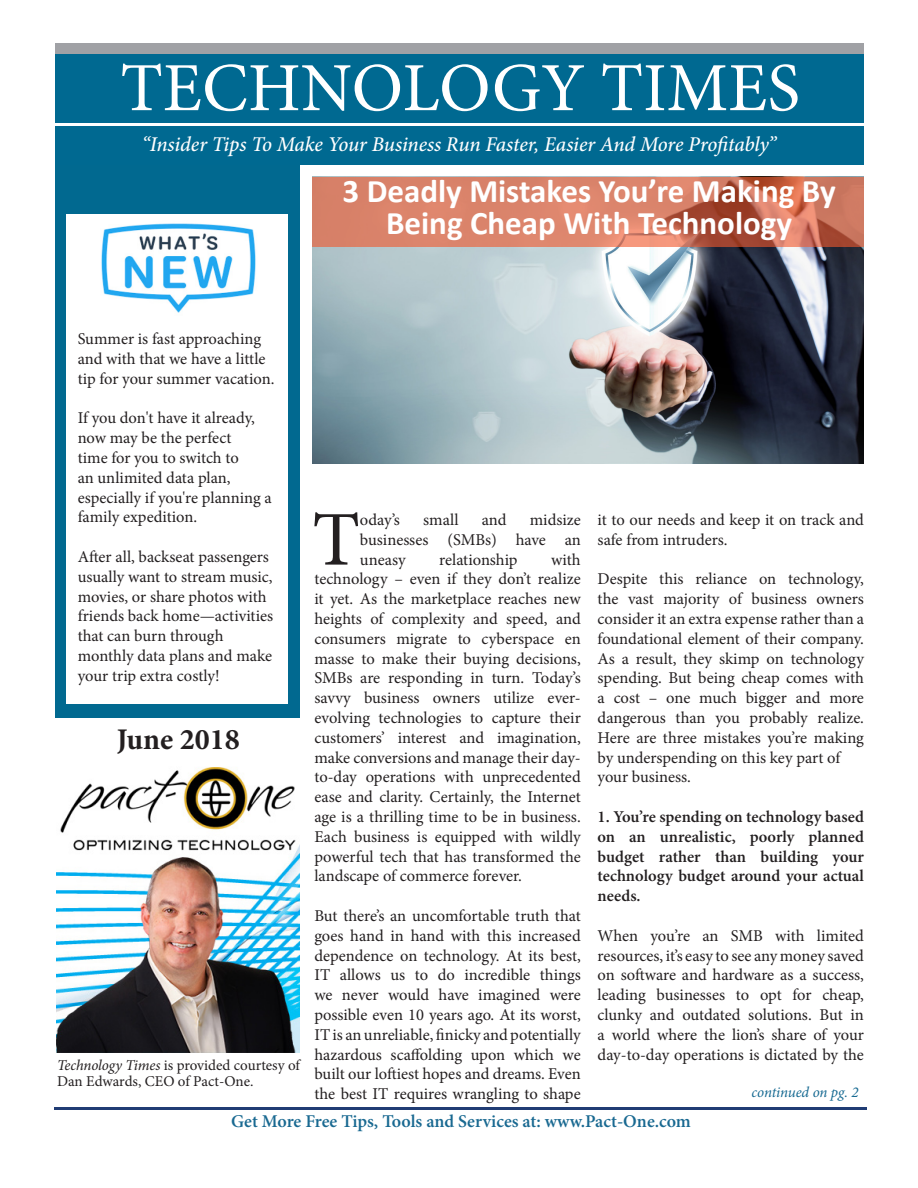
<style>
.page{position:relative;width:918px;height:1188px;background:#fff}
.page>*{position:absolute;margin:0;border:0;box-sizing:border-box;transform-origin:0 0}
.t1{font:77.4px "Minion Pro";color:#231f20}
.t2{font:69px "Minion Pro";color:#fff}
.t3{font:700 33px/31.5px "Calibri";color:#fff;text-align:center}
.t4{font:700 30px "Minion Pro";color:#231f20}
.t5{font:italic 500 21px "Minion Pro";letter-spacing:-.01em;color:#fff}
.t6{font:600 18px "Minion Pro";color:#196991}
.t7{font:16.5px/19.8px "Minion Pro";letter-spacing:-.005em;color:#231f20;text-align:justify}
.t8{font:600 16.5px/19.8px "Minion Pro";color:#231f20;text-align:justify}
.t9{font:15px/16.5px "Minion Pro";color:#231f20}
.t10{font:italic 15px "Minion Pro";letter-spacing:-.01em;color:#176a92}
.s1{font-style:italic}
</style>
<div class="page">
<img style="left:312px;top:177px;width:552px;height:287px">
<svg style="left:313px;top:177px;width:551px;height:70px;background:#d27a61"></svg>
<hr style="left:54px;top:1107px;width:812px;height:2px;background:#203c74">
<div style="left:55px;top:155px;width:245px;height:562px;background:#016990"></div>
<div style="left:66px;top:214px;width:222px;height:490px;background:#fff"></div>
<img style="left:57px;top:767px;width:243px;height:286px">
<div style="left:55px;top:54px;width:809px;height:111px;background:#006991"></div>
<div style="left:55px;top:43px;width:809px;height:11px;background:#a0a1a5"></div>
<hr style="left:55px;top:124px;width:809px;height:2px;background:#fff">
<img style="left:101px;top:223px;width:155px;height:90px">
<p class="t2" style="left:120px;top:42px;width:681px">TECHNOLOGY TIMES</p>
<p class="t5" style="left:142px;top:130px;width:636px">“Insider Tips To Make Your Business Run Faster, Easier And More Profitably”</p>
<p class="t3" style="left:343px;top:175px;width:495px">3 Deadly Mistakes You’re Making By<br>Being Cheap With Technology</p>
<p class="t7" style="left:78px;top:329px;width:198px;text-align:left">Summer is fast approaching and with that we have a little tip for your summer vacation.</p>
<p class="t7" style="left:78px;top:408px;width:196px;text-align:left">If you don't have it already, now may be the perfect<br>time for you to switch to<br>an unlimited data plan, especially if you're planning a family expedition.</p>
<p class="t7" style="left:78px;top:547px;width:197px;text-align:left">After all, backseat passengers usually want to stream music, movies, or share photos with friends back home—activities that can burn through monthly data plans and make your trip extra costly!</p>
<p class="t1" style="left:312px;top:488px;width:49px">T</p>
<p class="t7" style="left:360px;top:510px;width:42px">oday’s</p>
<p class="t7" style="left:423px;top:510px;width:37px">small</p>
<p class="t7" style="left:482px;top:510px;width:26px">and</p>
<p class="t7" style="left:360px;top:510px;width:222px;text-indent:170px">midsize businesses (SMBs) have an uneasy</p>
<p class="t7" style="left:598px;top:510px;width:268px">it to our needs and keep it on track and safe from intruders.</p>
<p class="t7" style="left:598px;top:569px;width:268px">Despite this reliance on technology, the vast majority of business owners consider it an extra expense rather than a foundational element of their company.<br>As a result, they skimp on technology spending. But being cheap comes with a cost – one much bigger and more dangerous than you probably realize.<br>Here are three mistakes you’re making by underspending on this key part of</p>
<p class="t7" style="left:598px;top:767px;width:95px">your business.</p>
<p class="t8" style="left:598px;top:807px;width:268px">1. You’re spending on technology based on an unrealistic, poorly planned budget rather than building your technology budget around your actual needs.</p>
<p class="t7" style="left:598px;top:926px;width:268px">When you’re an SMB with limited resources, it’s easy to see any money saved on software and hardware as a success, leading businesses to opt for cheap, clunky and outdated solutions. But in a world where the lion’s share of your day-to-day operations is dictated by the</p>
<p class="t7" style="left:314px;top:550px;width:268px;text-indent:237px">with technology – even if they don’t realize it yet. As the marketplace reaches new heights of complexity and speed, and consumers migrate to cyberspace en masse to make their buying decisions, SMBs are responding in turn. Today’s savvy business owners utilize ever&shy;evolving technologies to capture their customers’ interest and imagination, make conversions and manage their day&shy;to-day operations with unprecedented ease and clarity. Certainly, the Internet age is a thrilling time to be in business.<br>Each business is equipped with wildly powerful tech that has transformed the landscape of commerce forever.</p>
<p class="t7" style="left:314px;top:906px;width:268px">But there’s an uncomfortable truth that goes hand in hand with this increased dependence on technology. At its best, IT allows us to do incredible things we never would have imagined were possible even 10 years ago. At its worst, IT is an unreliable, finicky and potentially hazardous scaffolding upon which we built our loftiest hopes and dreams. Even the best IT requires wrangling to shape</p>
<p class="t7" style="left:439px;top:550px;width:80px">relationship</p>
<p class="t4" style="left:117px;top:719px;width:125px">June 2018</p>
<p class="t9" style="left:57px;top:1057px;width:244px"><span class="s1">Technology Times</span> is provided courtesy of<br>Dan Edwards, CEO of Pact-One.</p>
<p class="t6" style="left:231px;top:1109px;width:461px">Get More Free Tips, Tools and Services at: www.Pact-One.com</p>
<p class="t10" style="left:752px;top:1082px;width:109px">continued on pg. 2</p>
</div>
